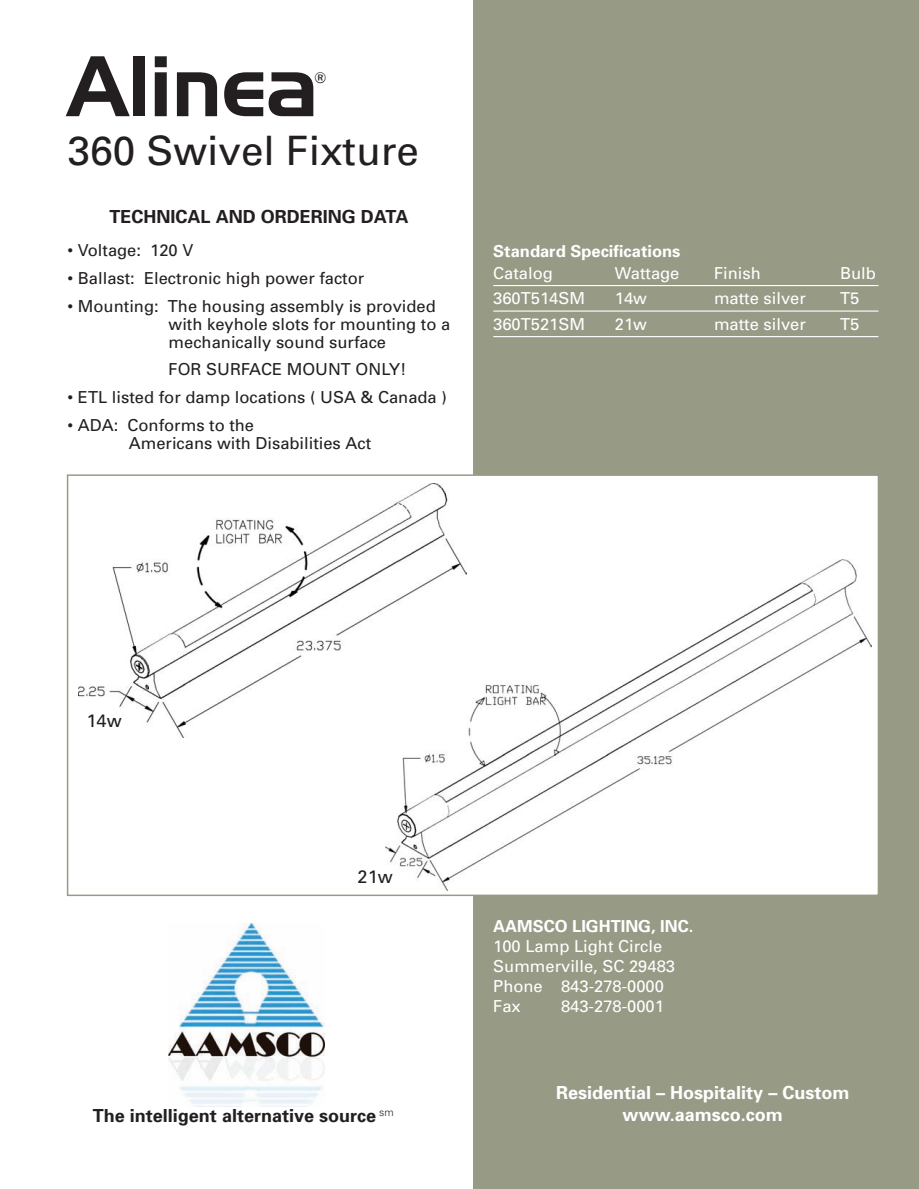
<style>
.page{position:relative;width:919px;height:1189px;background:#fff}
.page>*{position:absolute;margin:0;border:0;box-sizing:border-box;transform-origin:0 0}
.t1{font:83.1px "Aero Regular SWFTE";color:#231f20}
.t2{font:40.5px "Univers";color:#231f20}
.t3{font:700 18px "Univers";color:#231f20}
.t4{font:700 18px "Univers";color:#fff}
.t5{font:18px "Univers";color:#231f20}
.t6{font:16.5px/18px "Univers";color:#231f20}
.t7{font:16.5px/19.8px "Univers";color:#fff}
.t8{font:700 16.5px "Univers";color:#fff}
.t9{font:15px "Aero Light Regular SWFTE";color:#231f20}
</style>
<div class="page">
<img style="left:169px;top:923px;width:155px;height:181px">
<div style="left:473px;top:0;width:445px;height:1188px;background:#979b86"></div>
<hr style="left:493px;top:285px;width:385px;height:1px;background:#fff">
<hr style="left:493px;top:310px;width:385px;height:1px;background:#fff">
<hr style="left:493px;top:336px;width:385px;height:1px;background:#fff">
<div style="left:68px;top:475px;width:810px;height:420px;background:#fff"></div>
<div style="left:67px;top:474px;width:811px;height:421px;border:2px solid #979b86"></div>
<img style="left:385px;top:559px;width:486px;height:331px">
<img style="left:79px;top:483px;width:387px;height:254px">
<h1 class="t1" style="left:68px;top:36px;width:252px">Alinea</h1>
<p class="t9" style="left:314px;top:69px;width:14px">®</p>
<h2 class="t2" style="left:68px;top:127px;width:353px">360 Swivel Fixture</h2>
<p class="t3" style="left:109px;top:205px;width:300px">TECHNICAL AND ORDERING DATA</p>
<p class="t6" style="left:68px;top:241px;width:127px">• Voltage: 120 V</p>
<p class="t6" style="left:68px;top:269px;width:298px">• Ballast: Electronic high power factor</p>
<p class="t6" style="left:168px;top:297px;width:283px;text-indent:-101px">• Mounting: The housing assembly is provided with keyhole slots for mounting to a mechanically sound surface</p>
<p class="t6" style="left:168px;top:360px;width:239px">FOR SURFACE MOUNT ONLY!</p>
<p class="t6" style="left:68px;top:388px;width:380px">• ETL listed for damp locations ( USA &amp; Canada )</p>
<p class="t6" style="left:129px;top:416px;width:244px;text-indent:-61px">• ADA: Conforms to the<br>Americans with Disabilities Act</p>
<p class="t8" style="left:493px;top:241px;width:189px">Standard Specifications</p>
<p class="t7" style="left:493px;top:263px;width:61px">Catalog</p>
<p class="t7" style="left:614px;top:263px;width:66px">Wattage</p>
<p class="t7" style="left:713px;top:263px;width:48px">Finish</p>
<p class="t7" style="left:839px;top:263px;width:37px">Bulb</p>
<p class="t7" style="left:493px;top:288px;width:93px">360T514SM</p>
<p class="t7" style="left:614px;top:288px;width:34px">14w</p>
<p class="t7" style="left:713px;top:288px;width:93px">matte silver</p>
<p class="t7" style="left:839px;top:288px;width:21px">T5</p>
<p class="t7" style="left:493px;top:314px;width:93px">360T521SM</p>
<p class="t7" style="left:614px;top:314px;width:34px">21w</p>
<p class="t7" style="left:713px;top:314px;width:93px">matte silver</p>
<p class="t7" style="left:839px;top:314px;width:21px">T5</p>
<p class="t5" style="left:87px;top:709px;width:37px">14w</p>
<p class="t5" style="left:357px;top:865px;width:37px">21w</p>
<p class="t8" style="left:493px;top:916px;width:201px">AAMSCO LIGHTING, INC.</p>
<p class="t7" style="left:493px;top:936px;width:183px">100 Lamp Light Circle<br>Summerville, SC 29483<br>Phone 843-278-0000<br>Fax</p>
<p class="t7" style="left:561px;top:995px;width:104px">843-278-0001</p>
<p class="t4" style="left:555px;top:1081px;width:295px">Residential – Hospitality – Custom</p>
<p class="t3" style="left:93px;top:1104px;width:302px">The intelligent alternative source <sup>sm</sup></p>
<p class="t4" style="left:622px;top:1103px;width:162px">www.aamsco.com</p>
</div>
